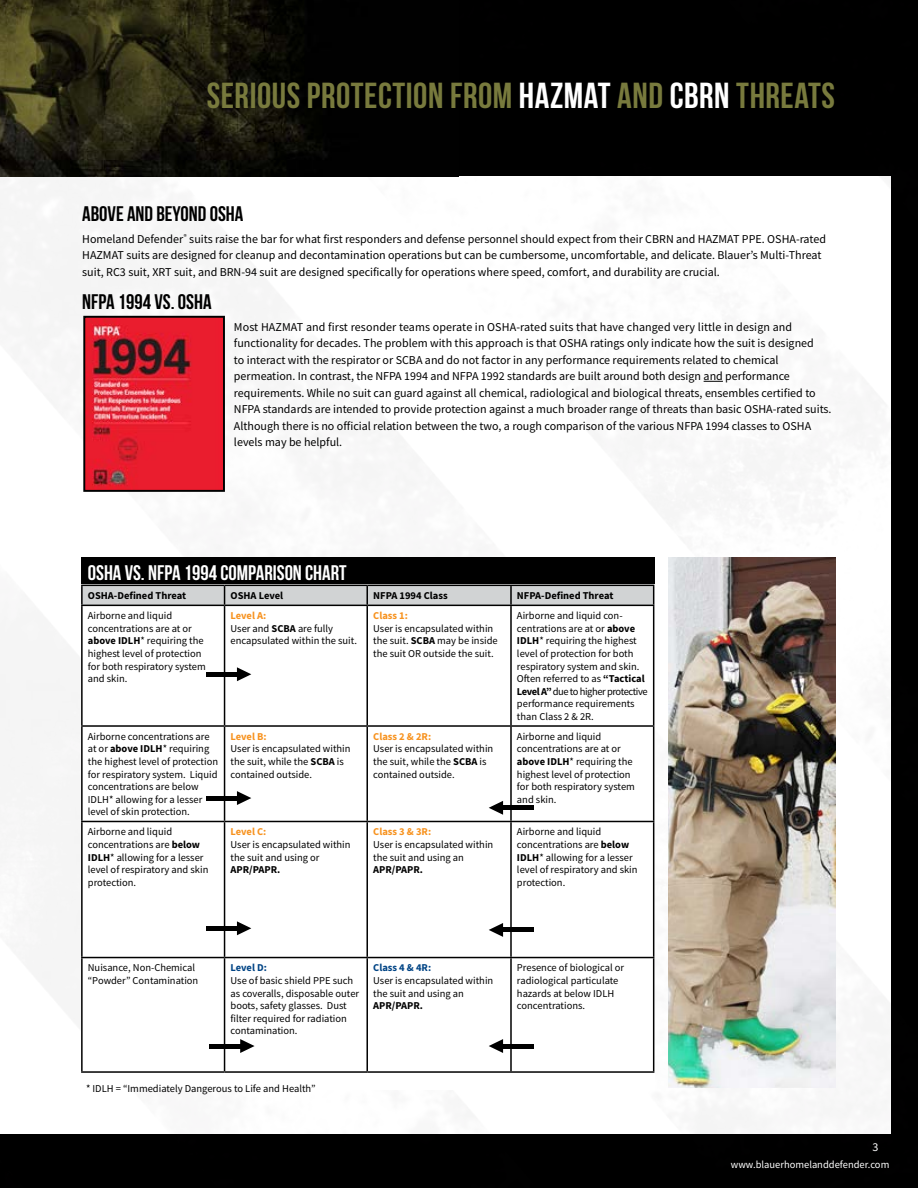
<style>
.page{position:relative;width:918px;height:1188px;background:#fff}
.page>*{position:absolute;margin:0;border:0;box-sizing:border-box;transform-origin:0 0}
.t1{font:700 36px "Bebas Neue";letter-spacing:.015em;color:#787a3d}
.t2{font:700 21px "Bebas Neue";color:#000}
.t3{font:700 21px "Bebas Neue";color:#fff}
.t4{font:12px/16.5px "Source Sans Pro";color:#000}
.t5{font:12px "Source Sans Pro";color:#fff}
.t6{font:10.5px/12.6px "Source Sans Pro";color:#000}
.t7{font:700 10.5px "Source Sans Pro";color:#000}
.t8{font:700 10.5px "Source Sans Pro";color:#f7921e}
.t9{font:10.5px "Source Sans Pro";color:#fff}
.t10{font:700 10.5px "Source Sans Pro";color:#004485}
.s1{color:#fff}
.s2{font-weight:700}
.s3{font-weight:700;color:#f7921e}
</style>
<div class="page">
<img style="left:0;top:0;width:918px;height:1188px">
<img style="left:0;top:0;width:459px;height:176px">
<svg style="left:704px;top:381px;width:19px;height:1px"></svg>
<img style="left:86px;top:319px;width:136px;height:170px">
<div style="left:83px;top:316px;width:142px;height:176px;border:2px solid #000"></div>
<div style="left:81px;top:557px;width:573px;height:28px;background:#000"></div>
<div style="left:81px;top:585px;width:573px;height:505px;background:#fff"></div>
<hr style="left:81px;top:606px;width:2px;height:119px;background:#000">
<hr style="left:224px;top:606px;width:1px;height:119px;background:#000">
<hr style="left:366px;top:606px;width:2px;height:119px;background:#000">
<hr style="left:510px;top:606px;width:2px;height:119px;background:#000">
<hr style="left:653px;top:606px;width:1px;height:119px;background:#000">
<hr style="left:81px;top:725px;width:144px;height:2px;background:#000">
<hr style="left:81px;top:727px;width:2px;height:94px;background:#000">
<hr style="left:225px;top:725px;width:142px;height:2px;background:#000">
<hr style="left:224px;top:727px;width:1px;height:94px;background:#000">
<hr style="left:367px;top:725px;width:144px;height:2px;background:#000">
<hr style="left:366px;top:727px;width:2px;height:94px;background:#000">
<hr style="left:511px;top:725px;width:143px;height:2px;background:#000">
<hr style="left:510px;top:727px;width:2px;height:94px;background:#000">
<hr style="left:653px;top:727px;width:1px;height:94px;background:#000">
<hr style="left:81px;top:821px;width:144px;height:1px;background:#000">
<hr style="left:81px;top:822px;width:2px;height:135px;background:#000">
<hr style="left:225px;top:821px;width:142px;height:1px;background:#000">
<hr style="left:224px;top:822px;width:1px;height:135px;background:#000">
<hr style="left:367px;top:821px;width:144px;height:1px;background:#000">
<hr style="left:366px;top:822px;width:2px;height:135px;background:#000">
<hr style="left:511px;top:821px;width:143px;height:1px;background:#000">
<hr style="left:510px;top:822px;width:2px;height:135px;background:#000">
<hr style="left:653px;top:822px;width:1px;height:135px;background:#000">
<hr style="left:81px;top:957px;width:144px;height:1px;background:#000">
<hr style="left:81px;top:958px;width:2px;height:113px;background:#000">
<hr style="left:225px;top:957px;width:142px;height:1px;background:#000">
<hr style="left:224px;top:958px;width:1px;height:113px;background:#000">
<hr style="left:367px;top:957px;width:144px;height:1px;background:#000">
<hr style="left:366px;top:958px;width:2px;height:113px;background:#000">
<hr style="left:511px;top:957px;width:143px;height:1px;background:#000">
<hr style="left:510px;top:958px;width:2px;height:113px;background:#000">
<hr style="left:653px;top:958px;width:1px;height:113px;background:#000">
<hr style="left:81px;top:1071px;width:144px;height:2px;background:#000">
<hr style="left:225px;top:1071px;width:142px;height:2px;background:#000">
<hr style="left:367px;top:1071px;width:144px;height:2px;background:#000">
<hr style="left:511px;top:1071px;width:143px;height:2px;background:#000">
<svg style="left:81px;top:585px;width:573px;height:20px;background:#bfc0c1"></svg>
<hr style="left:81px;top:605px;width:144px;height:1px;background:#000">
<hr style="left:225px;top:605px;width:142px;height:1px;background:#000">
<hr style="left:367px;top:605px;width:144px;height:1px;background:#000">
<hr style="left:511px;top:605px;width:143px;height:1px;background:#000">
<img style="left:669px;top:557px;width:167px;height:531px">
<hr style="left:206px;top:672px;width:32px;height:4px;background:#000">
<svg style="left:237px;top:667px;width:14px;height:14px"></svg>
<hr style="left:206px;top:796px;width:32px;height:4px;background:#000">
<svg style="left:237px;top:791px;width:14px;height:14px"></svg>
<hr style="left:206px;top:926px;width:32px;height:4px;background:#000">
<svg style="left:237px;top:921px;width:14px;height:14px"></svg>
<hr style="left:210px;top:1044px;width:32px;height:4px;background:#000">
<svg style="left:240px;top:1039px;width:15px;height:14px"></svg>
<hr style="left:502px;top:806px;width:32px;height:4px;background:#000">
<svg style="left:489px;top:801px;width:14px;height:14px"></svg>
<hr style="left:502px;top:928px;width:32px;height:4px;background:#000">
<svg style="left:489px;top:923px;width:14px;height:14px"></svg>
<hr style="left:502px;top:1044px;width:32px;height:4px;background:#000">
<svg style="left:489px;top:1039px;width:14px;height:14px"></svg>
<h1 class="t1" style="left:207px;top:76px;width:630px">SERIOUS PROTECTION FROM <span class="s1">HAZMAT</span> AND <span class="s1">CBRN</span> THREATS</h1>
<h2 class="t2" style="left:82px;top:202px;width:163px">ABOVE AND BEYOND OSHA</h2>
<p class="t4" style="left:82px;top:230px;width:745px">Homeland Defender<sup>®</sup> suits raise the bar for what first responders and defense personnel should expect from their CBRN and HAZMAT PPE. OSHA-rated<br>HAZMAT suits are designed for cleanup and decontamination operations but can be cumbersome, uncomfortable, and delicate. Blauer’s Multi-Threat suit, RC3 suit, XRT suit, and BRN-94 suit are designed specifically for operations where speed, comfort, and durability are crucial.</p>
<h2 class="t2" style="left:82px;top:290px;width:131px">NFPA 1994 VS. OSHA</h2>
<p class="t4" style="left:234px;top:318px;width:599px">Most HAZMAT and first resonder teams operate in OSHA-rated suits that have changed very little in design and functionality for decades. The problem with this approach is that OSHA ratings only indicate how the suit is designed<br>to interact with the respirator or SCBA and do not factor in any performance requirements related to chemical permeation. In contrast, the NFPA 1994 and NFPA 1992 standards are built around both design and performance requirements. While no suit can guard against all chemical, radiological and biological threats, ensembles certified to NFPA standards are intended to provide protection against a much broader range of threats than basic OSHA-rated suits.<br>Although there is no official relation between the two, a rough comparison of the various NFPA 1994 classes to OSHA levels may be helpful.</p>
<h2 class="t3" style="left:88px;top:561px;width:260px">OSHA VS. NFPA 1994 COMPARISON CHART</h2>
<p class="t7" style="left:88px;top:589px;width:100px">OSHA-Defined Threat</p>
<p class="t7" style="left:231px;top:589px;width:54px">OSHA Level</p>
<p class="t7" style="left:373px;top:589px;width:76px">NFPA 1994 Class</p>
<p class="t7" style="left:517px;top:589px;width:98px">NFPA-Defined Threat</p>
<p class="t6" style="left:88px;top:609px;width:119px">Airborne and liquid concentrations are at or <span class="s2">above IDLH</span>* requiring the highest level of protection for both respiratory system and skin.</p>
<p class="t6" style="left:231px;top:609px;width:128px"><span class="s3">Level A:<br></span>User and <span class="s2">SCBA</span> are fully encapsulated within the suit.</p>
<p class="t8" style="left:373px;top:609px;width:36px">Class 1:</p>
<p class="t6" style="left:517px;top:609px;width:132px">Airborne and liquid con&shy;centrations are at or <span class="s2">above<br>IDLH</span>* requiring the highest level of protection for both respiratory system and skin.<br>Often referred to as <span class="s2">“Tactical<br>Level A”</span> due to higher protective performance requirements than Class 2 &amp; 2R.</p>
<p class="t6" style="left:373px;top:622px;width:126px">User is encapsulated within the suit. <span class="s2">SCBA</span> may be inside the suit OR outside the suit.</p>
<p class="t6" style="left:88px;top:730px;width:132px">Airborne concentrations are at or <span class="s2">above IDLH</span>* requiring the highest level of protection for respiratory system. Liquid concentrations are below<br>IDLH* allowing for a lesser level of skin protection.</p>
<p class="t8" style="left:231px;top:729px;width:38px">Level B:</p>
<p class="t6" style="left:231px;top:743px;width:122px">User is encapsulated within the suit, while the <span class="s2">SCBA</span> is contained outside.</p>
<p class="t6" style="left:88px;top:826px;width:122px">Airborne and liquid concentrations are <span class="s2">below<br>IDLH</span>* allowing for a lesser level of respiratory and skin protection.</p>
<p class="t8" style="left:231px;top:825px;width:37px">Level C:</p>
<p class="t6" style="left:231px;top:838px;width:122px">User is encapsulated within the suit and using or</p>
<p class="t7" style="left:231px;top:863px;width:51px">APR/PAPR.</p>
<p class="t8" style="left:373px;top:729px;width:59px">Class 2 &amp; 2R:</p>
<p class="t6" style="left:373px;top:743px;width:122px">User is encapsulated within the suit, while the <span class="s2">SCBA</span> is contained outside.</p>
<p class="t8" style="left:373px;top:825px;width:59px">Class 3 &amp; 3R:</p>
<p class="t6" style="left:373px;top:838px;width:122px">User is encapsulated within the suit and using an</p>
<p class="t7" style="left:373px;top:863px;width:51px">APR/PAPR.</p>
<p class="t6" style="left:517px;top:730px;width:119px">Airborne and liquid concentrations are at or <span class="s2">above IDLH</span>* requiring the highest level of protection for both respiratory system and skin.</p>
<p class="t6" style="left:517px;top:826px;width:122px">Airborne and liquid concentrations are <span class="s2">below<br>IDLH</span>* allowing for a lesser level of respiratory and skin protection.</p>
<p class="t6" style="left:88px;top:962px;width:112px">Nuisance, Non-Chemical “Powder” Contamination</p>
<p class="t10" style="left:231px;top:961px;width:38px">Level D:</p>
<p class="t6" style="left:231px;top:974px;width:130px">Use of basic shield PPE such as coveralls, disposable outer boots, safety glasses. Dust filter required for radiation contamination.</p>
<p class="t10" style="left:373px;top:961px;width:59px">Class 4 &amp; 4R:</p>
<p class="t6" style="left:373px;top:974px;width:122px">User is encapsulated within the suit and using an</p>
<p class="t7" style="left:373px;top:999px;width:51px">APR/PAPR.</p>
<p class="t6" style="left:86px;top:1082px;width:231px">* IDLH = “Immediately Dangerous to Life and Health”</p>
<p class="t6" style="left:517px;top:962px;width:109px">Presence of biological or radiological particulate hazards at below IDLH concentrations.</p>
<p class="t5" style="left:873px;top:1139px;width:7px">3</p>
<p class="t9" style="left:731px;top:1158px;width:160px">www.blauerhomelanddefender.com</p>
</div>
